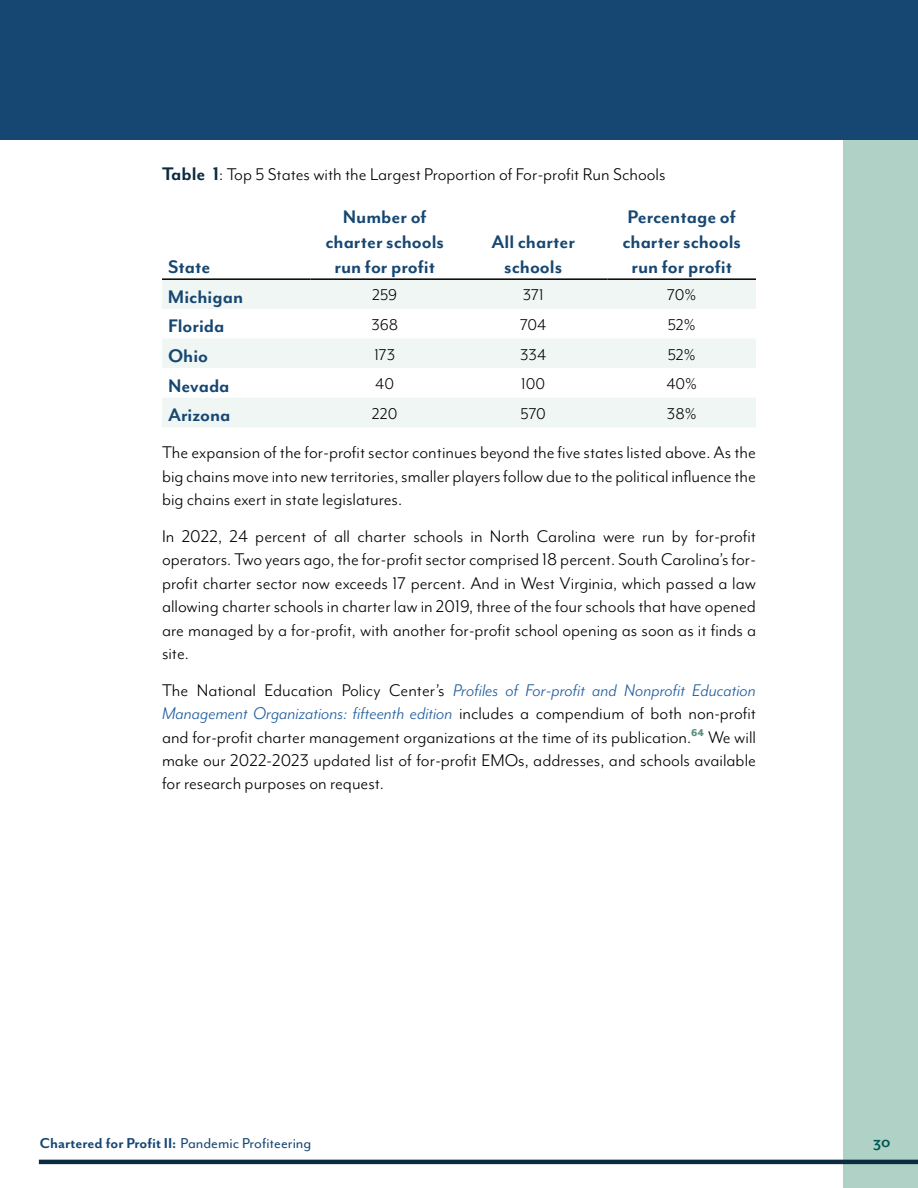
<style>
.page{position:relative;width:918px;height:1188px;background:#fff}
.page>*{position:absolute;margin:0;border:0;box-sizing:border-box;transform-origin:0 0}
.t1{font:700 21px/25.2px "Mr Eaves Mod OT";color:#164773;text-align:center}
.t2{font:19.5px/23.4px "Mr Eaves Mod OT";color:#000;text-align:justify}
.t3{font:18px "Mr Eaves Mod OT";color:#000}
.t4{font:700 16.5px "Mr Eaves San OT";color:#164773}
.t5{font:700 16.5px "Mr Eaves San OT";color:#025951}
.s1{font-weight:700;font-size:21px;color:#0b2b40}
.s2{font-style:italic;color:#215e9e}
.s3{font-family:"Mr Eaves Mod OT";font-weight:400}
</style>
<div class="page">
<div style="left:844px;top:130px;width:74px;height:1058px;background:#b0d1c5"></div>
<div style="left:0;top:0;width:918px;height:140px;background:#164773"></div>
<hr style="left:39px;top:1160px;width:879px;height:4px;background:#0b2b40">
<svg style="left:162px;top:280px;width:594px;height:147px;fill:#eff6f4"></svg>
<hr style="left:162px;top:278px;width:148px;height:2px;background:#000">
<hr style="left:310px;top:278px;width:149px;height:2px;background:#000">
<hr style="left:459px;top:278px;width:149px;height:2px;background:#000">
<hr style="left:608px;top:278px;width:148px;height:2px;background:#000">
<p class="t2" style="left:162px;top:162px;width:505px"><span class="s1">Table 1</span>: Top 5 States with the Largest Proportion of For-profit Run Schools</p>
<p class="t1" style="left:168px;top:254px;width:44px">State</p>
<p class="t1" style="left:325px;top:204px;width:120px">Number of charter schools run for profit</p>
<p class="t1" style="left:491px;top:229px;width:85px">All charter schools</p>
<p class="t1" style="left:622px;top:204px;width:120px">Percentage of charter schools run for profit</p>
<p class="t1" style="left:168px;top:284px;width:77px">Michigan</p>
<p class="t3" style="left:372px;top:285px;width:27px">259</p>
<p class="t3" style="left:523px;top:285px;width:22px">371</p>
<p class="t3" style="left:667px;top:285px;width:30px">70%</p>
<p class="t1" style="left:168px;top:313px;width:58px">Florida</p>
<p class="t3" style="left:371px;top:315px;width:28px">368</p>
<p class="t3" style="left:520px;top:315px;width:28px">704</p>
<p class="t3" style="left:668px;top:315px;width:29px">52%</p>
<p class="t1" style="left:168px;top:343px;width:42px">Ohio</p>
<p class="t3" style="left:374px;top:344px;width:22px">173</p>
<p class="t3" style="left:520px;top:344px;width:27px">334</p>
<p class="t3" style="left:668px;top:344px;width:29px">52%</p>
<p class="t1" style="left:168px;top:373px;width:63px">Nevada</p>
<p class="t3" style="left:375px;top:374px;width:20px">40</p>
<p class="t3" style="left:521px;top:374px;width:25px">100</p>
<p class="t3" style="left:666px;top:374px;width:32px">40%</p>
<p class="t1" style="left:168px;top:402px;width:64px">Arizona</p>
<p class="t3" style="left:372px;top:404px;width:27px">220</p>
<p class="t3" style="left:521px;top:404px;width:27px">570</p>
<p class="t3" style="left:667px;top:404px;width:31px">38%</p>
<p class="t2" style="left:162px;top:441px;width:596px">The expansion of the for-profit sector continues beyond the five states listed above. As the big chains move into new territories, smaller players follow due to the political influence the big chains exert in state legislatures.</p>
<p class="t2" style="left:162px;top:524px;width:596px">In 2022, 24 percent of all charter schools in North Carolina were run by for-profit operators. Two years ago, the for-profit sector comprised 18 percent. South Carolina’s for&shy;profit charter sector now exceeds 17 percent. And in West Virginia, which passed a law allowing charter schools in charter law in 2019, three of the four schools that have opened are managed by a for-profit, with another for-profit school opening as soon as it finds a site.</p>
<p class="t2" style="left:162px;top:678px;width:596px">The National Education Policy Center’s <span class="s2">Profiles of For-profit and Nonprofit Education Management Organizations: fifteenth edition</span> includes a compendium of both non-profit and for-profit charter management organizations at the time of its publication.<sup>64</sup> We will make our 2022-2023 updated list of for-profit EMOs, addresses, and schools available for research purposes on request.</p>
<p class="t4" style="left:40px;top:1134px;width:273px">Chartered for Profit II: <span class="s3">Pandemic Profiteering</span></p>
<p class="t5" style="left:873px;top:1133px;width:19px">30</p>
</div>
